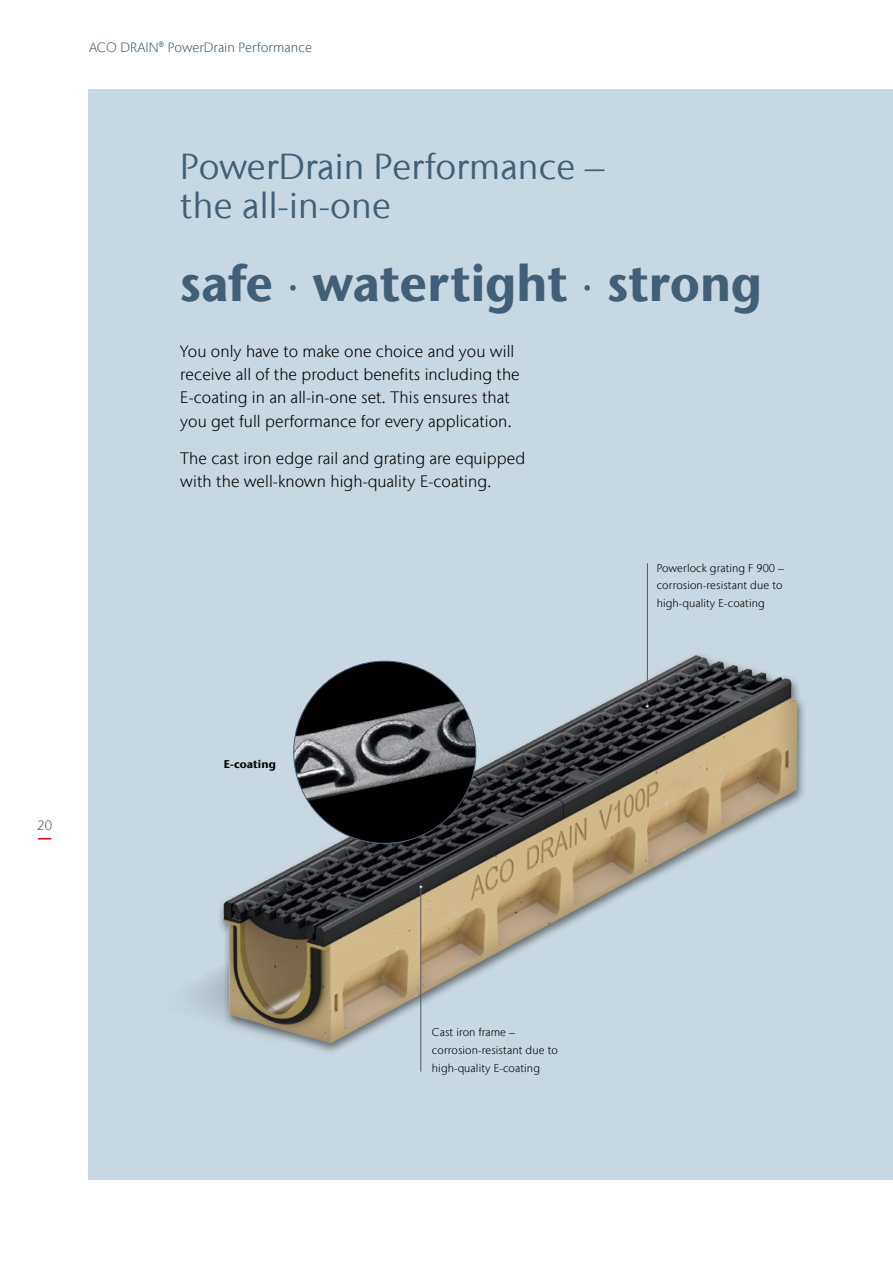
<style>
.page{position:relative;width:893px;height:1263px;background:#fff}
.page>*{position:absolute;margin:0;border:0;box-sizing:border-box;transform-origin:0 0}
.t1{font:700 51px "Stone Sans IIITC Com";letter-spacing:.005em;color:#415f77;scale:.95 1}
.t2{font:36px/39.6px "Stone Sans IIITC Com";letter-spacing:.005em;color:#415f77}
.t3{font:300 16.5px/23.1px "Stone Sans IIITC Com";letter-spacing:.005em;color:#000}
.t4{font:300 13.5px "Stone Sans IIITC Com";letter-spacing:.005em;color:#415f77}
.t5{font:300 13.5px "Stone Sans IIITC Com";color:#575756}
.t6{font:300 11.25px/17.9px "Stone Sans IIITC Com";letter-spacing:.01em;color:#000}
.t7{font:700 11.25px "Stone Sans IIITC Com";letter-spacing:.01em;color:#000}
.s1{font-weight:300}
</style>
<div class="page">
<div style="left:89px;top:89px;width:804px;height:1090px;background:#c7d8e2"></div>
<div style="left:207px;top:641px;width:606px;height:406px;background:#000;opacity:.2"></div>
<svg style="left:294px;top:661px;width:182px;height:182px"></svg>
<hr style="left:647px;top:563px;width:1px;height:142px;background:#575756">
<svg style="left:645px;top:704px;width:4px;height:4px"></svg>
<hr style="left:420px;top:888px;width:1px;height:183px;background:#575756">
<svg style="left:419px;top:885px;width:4px;height:4px"></svg>
<svg style="left:38px;top:838px;width:13px;height:1px"></svg>
<p class="t4" style="left:89px;top:38px;width:224px">ACO DRAIN® PowerDrain Performance</p>
<h2 class="t2" style="left:180px;top:146px;width:426px">PowerDrain Performance – the all-in-one</h2>
<h1 class="t1" style="left:180px;top:250px;width:614px">safe <span class="s1">·</span> watertight <span class="s1">·</span> strong</h1>
<p class="t3" style="left:180px;top:340px;width:341px">You only have to make one choice and you will receive all of the product benefits including the E-coating in an all-in-one set. This ensures that you get full performance for every application.</p>
<p class="t3" style="left:180px;top:447px;width:346px">The cast iron edge rail and grating are equipped with the well-known high-quality E-coating.</p>
<p class="t6" style="left:657px;top:559px;width:129px">Powerlock grating F 900 – corrosion-resistant due to high-quality E-coating</p>
<p class="t5" style="left:37px;top:816px;width:16px">20</p>
<p class="t7" style="left:224px;top:757px;width:54px">E-coating</p>
<p class="t6" style="left:432px;top:1023px;width:127px">Cast iron frame – corrosion-resistant due to high-quality E-coating</p>
</div>
